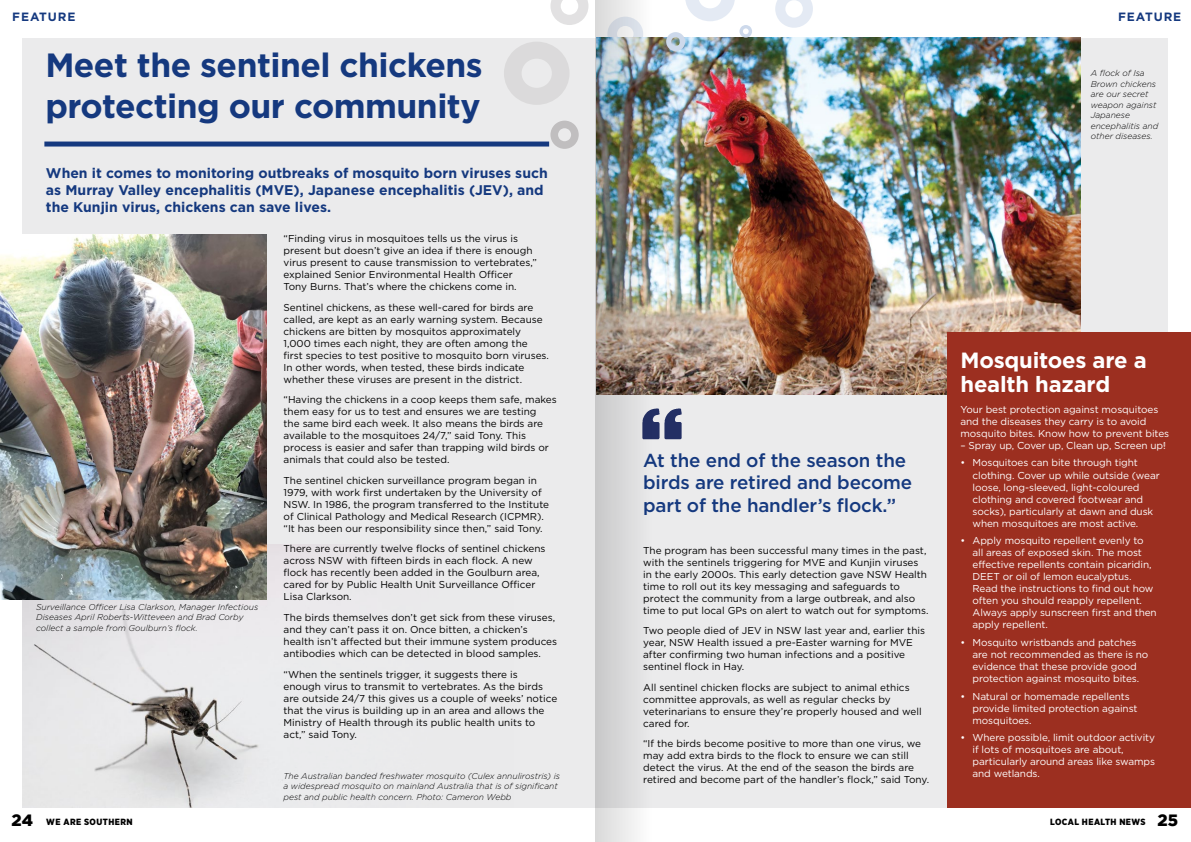
<style>
.page{position:relative;width:1191px;height:842px;background:#fff}
.page>*{position:absolute;margin:0;border:0;box-sizing:border-box;transform-origin:0 0}
.t1{font:700 33.6px/40.3px "Gotham";letter-spacing:-.015em;color:#15397f}
.Body_10{font:700 22px/24px "Homepage Baukasten";letter-spacing:-.01em;color:#fff}
.Quotation{font:500 18.8px/22.5px "Gotham";letter-spacing:-.01em;color:#15397f}
.Body_10-2{font:700 14px/16.8px "Homepage Baukasten";color:#15397f}
.Heading_24{font:700 12px "Gotham";letter-spacing:.075em;color:#15397f}
.Body_10-3{font:10px/12px "Homepage Baukasten";color:#000}
.Body_10-4{font:10px/12px "Homepage Baukasten";letter-spacing:-.01em;color:#fff}
.t2{font:900 9px "Gotham Narrow";letter-spacing:.05em;color:#000}
.t3{font:italic 300 8.5px/10.5px "Gotham";color:#000}
.s1{font-family:"Gotham";font-size:16.4px}
</style>
<div class="page">
<div style="left:22px;top:38px;width:1145px;height:769px;background:#ebebec"></div>
<img style="left:22px;top:544px;width:288px;height:263px">
<img style="left:688px;top:38px;width:392px;height:356px">
<div style="left:44px;top:142px;width:505px;height:5px;background:#15397f"></div>
<svg style="left:550px;top:0;width:38px;height:25px"></svg>
<div style="left:947px;top:332px;width:244px;height:475px;background:#9c2f20"></div>
<svg style="left:775px;top:0;width:38px;height:28px"></svg>
<svg style="left:688px;top:0;width:64px;height:51px"></svg>
<img style="left:0;top:234px;width:266px;height:366px">
<svg style="left:504px;top:42px;width:65px;height:63px"></svg>
<svg style="left:550px;top:121px;width:28px;height:28px"></svg>
<img style="left:595px;top:0;width:93px;height:842px">
<h2 class="Heading_24" style="left:12px;top:9px;width:65px">FEATURE</h2>
<h2 class="Heading_24" style="left:1118px;top:9px;width:65px">FEATURE</h2>
<p class="t1" style="left:45px;top:45px;width:439px">Meet the sentinel chickens protecting our community</p>
<p class="Body_10-2" style="left:46px;top:164px;width:503px">When it comes to monitoring outbreaks of mosquito born viruses such as Murray Valley encephalitis (MVE), Japanese encephalitis (JEV), and the Kunjin virus, chickens can save lives.</p>
<p class="t3" style="left:36px;top:601px;width:223px">Surveillance Officer Lisa Clarkson, Manager Infectious<br>Diseases April Roberts-Witteveen and Brad Corby collect a sample from Goulburn’s flock.</p>
<p class="Body_10-3" style="left:283px;top:233px;width:255px">“Finding virus in mosquitoes tells us the virus is present but doesn’t give an idea if there is enough virus present to cause transmission to vertebrates,” explained Senior Environmental Health Officer Tony Burns. That’s where the chickens come in.</p>
<p class="Body_10-3" style="left:283px;top:301px;width:267px">Sentinel chickens, as these well-cared for birds are called, are kept as an early warning system. Because chickens are bitten by mosquitos approximately 1,000 times each night, they are often among the first species to test positive to mosquito born viruses.<br>In other words, when tested, these birds indicate whether these viruses are present in the district.</p>
<p class="Body_10-3" style="left:283px;top:394px;width:275px">“Having the chickens in a coop keeps them safe, makes them easy for us to test and ensures we are testing<br>the same bird each week. It also means the birds are available to the mosquitoes 24/7,” said Tony. This process is easier and safer than trapping wild birds or animals that could also be tested.</p>
<p class="Body_10-3" style="left:283px;top:474px;width:267px">The sentinel chicken surveillance program began in 1979, with work first undertaken by the University of NSW. In 1986, the program transferred to the Institute of Clinical Pathology and Medical Research (ICPMR). “It has been our responsibility since then,” said Tony.</p>
<p class="Body_10-3" style="left:283px;top:543px;width:263px">There are currently twelve flocks of sentinel chickens across NSW with fifteen birds in each flock. A new flock has recently been added in the Goulburn area, cared for by Public Health Unit Surveillance Officer Lisa Clarkson.</p>
<p class="Body_10-3" style="left:283px;top:611px;width:275px">The birds themselves don’t get sick from these viruses, and they can’t pass it on. Once bitten, a chicken’s health isn’t affected but their immune system produces antibodies which can be detected in blood samples.</p>
<p class="Body_10-3" style="left:283px;top:668px;width:275px">“When the sentinels trigger, it suggests there is enough virus to transmit to vertebrates. As the birds are outside 24/7 this gives us a couple of weeks’ notice that the virus is building up in an area and allows the Ministry of Health through its public health units to act,” said Tony.</p>
<p class="t3" style="left:283px;top:770px;width:278px">The Australian banded freshwater mosquito (Culex annulirostris) is a widespread mosquito on mainland Australia that is of significant pest and public health concern. Photo: Cameron Webb</p>
<p class="t3" style="left:1090px;top:68px;width:69px">A flock of Isa<br>Brown chickens are our secret weapon against<br>Japanese encephalitis and other diseases.</p>
<p class="Quotation" style="left:643px;top:449px;width:270px">At the end of the season the birds are retired and become part of the handler’s flock.”</p>
<p class="Body_10-3" style="left:643px;top:544px;width:287px">The program has been successful many times in the past, with the sentinels triggering for MVE and Kunjin viruses in the early 2000s. This early detection gave NSW Health time to roll out its key messaging and safeguards to protect the community from a large outbreak, and also time to put local GPs on alert to watch out for symptoms.</p>
<p class="Body_10-3" style="left:643px;top:625px;width:283px">Two people died of JEV in NSW last year and, earlier this year, NSW Health issued a pre-Easter warning for MVE after confirming two human infections and a positive sentinel flock in Hay.</p>
<p class="Body_10-3" style="left:643px;top:681px;width:280px">All sentinel chicken flocks are subject to animal ethics committee approvals, as well as regular checks by veterinarians to ensure they’re properly housed and well cared for.</p>
<p class="Body_10-3" style="left:643px;top:738px;width:287px">“If the birds become positive to more than one virus, we may add extra birds to the flock to ensure we can still detect the virus. At the end of the season the birds are retired and become part of the handler’s flock,” said Tony.</p>
<p class="Body_10" style="left:960px;top:348px;width:188px">Mosquitoes are a health hazard</p>
<p class="Body_10-4" style="left:960px;top:403px;width:210px">Your best protection against mosquitoes and the diseases they carry is to avoid mosquito bites. Know how to prevent bites</p>
<p class="Body_10-4" style="left:960px;top:439px;width:207px">– Spray up, Cover up, Clean up, Screen up!</p>
<p class="Body_10-4" style="left:972px;top:457px;width:189px;text-indent:-12px">• Mosquitoes can bite through tight clothing. Cover up while outside (wear loose, long-sleeved, light-coloured clothing and covered footwear and socks), particularly at dawn and dusk when mosquitoes are most active.</p>
<p class="Body_10-4" style="left:972px;top:534px;width:186px;text-indent:-12px">• Apply mosquito repellent evenly to all areas of exposed skin. The most effective repellents contain picaridin, DEET or oil of lemon eucalyptus.<br>Read the instructions to find out how often you should reapply repellent.<br>Always apply sunscreen first and then apply repellent.</p>
<p class="Body_10-4" style="left:972px;top:636px;width:177px;text-indent:-12px">• Mosquito wristbands and patches are not recommended as there is no evidence that these provide good protection against mosquito bites.</p>
<p class="Body_10-4" style="left:972px;top:690px;width:166px;text-indent:-12px">• Natural or homemade repellents provide limited protection against mosquitoes.</p>
<p class="Body_10-4" style="left:972px;top:731px;width:184px;text-indent:-12px">• Where possible, limit outdoor activity if lots of mosquitoes are about, particularly around areas like swamps and wetlands.</p>
<p class="t2" style="left:11px;top:816px;width:123px"><span class="s1">24</span> WE ARE SOUTHERN</p>
<p class="t2" style="left:1050px;top:816px;width:129px">LOCAL HEALTH NEWS <span class="s1">25</span></p>
</div>
